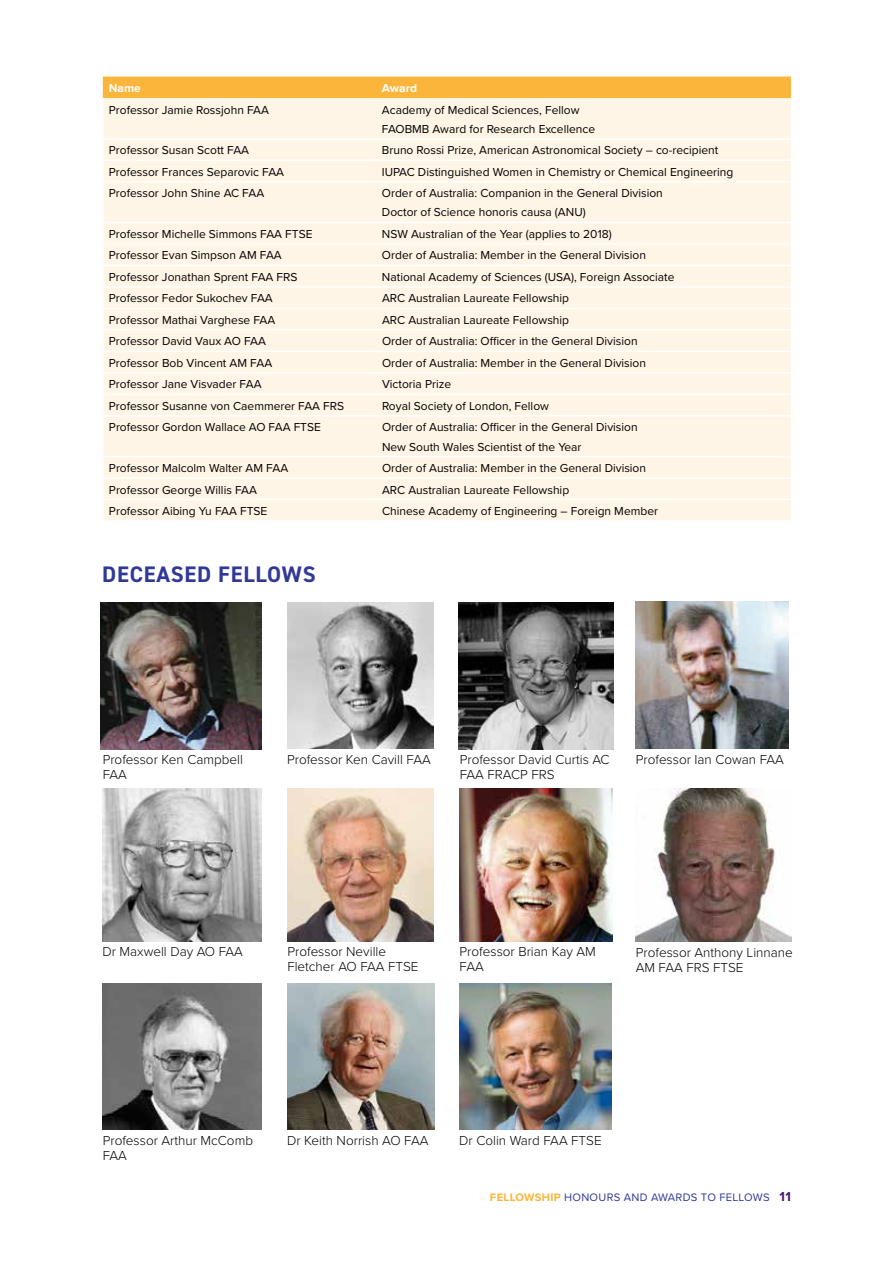
<style>
.page{position:relative;width:893px;height:1263px;background:#fff}
.page>*{position:absolute;margin:0;border:0;box-sizing:border-box;transform-origin:0 0}
.t1{font:700 22.5px "DIN2014";letter-spacing:.035em;color:#313896}
.t2{font:300 13.5px/15px "Proxima Nova";color:#000}
.t3{font:12px/19.2px "Proxima Nova";color:#000}
.t4{font:700 12px "Proxima Nova";color:#fff}
.t5{font:11.25px "Proxima Nova";letter-spacing:.025em;color:#313896}
.t6{font:700 11.25px "Proxima Nova";color:#fcb53b}
.s1{font-weight:700;font-size:13.5px;color:#511c6c}
</style>
<div class="page">
<div style="left:103px;top:77px;width:688px;height:21px;background:#fcb53b"></div>
<div style="left:104px;top:98px;width:687px;height:422px;background:#fff5e6"></div>
<hr style="left:102px;top:138px;width:274px;height:1px;background:#fff">
<hr style="left:376px;top:138px;width:415px;height:1px;background:#fff">
<hr style="left:102px;top:159px;width:274px;height:2px;background:#fff">
<hr style="left:376px;top:159px;width:415px;height:2px;background:#fff">
<hr style="left:102px;top:181px;width:274px;height:1px;background:#fff">
<hr style="left:376px;top:181px;width:415px;height:1px;background:#fff">
<hr style="left:102px;top:222px;width:274px;height:1px;background:#fff">
<hr style="left:376px;top:222px;width:415px;height:1px;background:#fff">
<hr style="left:102px;top:243px;width:274px;height:2px;background:#fff">
<hr style="left:376px;top:243px;width:415px;height:2px;background:#fff">
<hr style="left:102px;top:265px;width:274px;height:1px;background:#fff">
<hr style="left:376px;top:265px;width:415px;height:1px;background:#fff">
<hr style="left:102px;top:286px;width:274px;height:2px;background:#fff">
<hr style="left:376px;top:286px;width:415px;height:2px;background:#fff">
<hr style="left:102px;top:308px;width:274px;height:1px;background:#fff">
<hr style="left:376px;top:308px;width:415px;height:1px;background:#fff">
<hr style="left:102px;top:329px;width:274px;height:2px;background:#fff">
<hr style="left:376px;top:329px;width:415px;height:2px;background:#fff">
<hr style="left:102px;top:351px;width:274px;height:1px;background:#fff">
<hr style="left:376px;top:351px;width:415px;height:1px;background:#fff">
<hr style="left:102px;top:372px;width:274px;height:2px;background:#fff">
<hr style="left:376px;top:372px;width:415px;height:2px;background:#fff">
<hr style="left:102px;top:394px;width:274px;height:1px;background:#fff">
<hr style="left:376px;top:394px;width:415px;height:1px;background:#fff">
<hr style="left:102px;top:415px;width:274px;height:2px;background:#fff">
<hr style="left:376px;top:415px;width:415px;height:2px;background:#fff">
<hr style="left:102px;top:456px;width:274px;height:1px;background:#fff">
<hr style="left:376px;top:456px;width:415px;height:1px;background:#fff">
<hr style="left:102px;top:477px;width:274px;height:2px;background:#fff">
<hr style="left:376px;top:477px;width:415px;height:2px;background:#fff">
<hr style="left:102px;top:499px;width:274px;height:1px;background:#fff">
<hr style="left:376px;top:499px;width:415px;height:1px;background:#fff">
<img style="left:101px;top:602px;width:160px;height:148px">
<img style="left:287px;top:602px;width:147px;height:147px">
<img style="left:636px;top:601px;width:152px;height:148px">
<img style="left:459px;top:602px;width:154px;height:148px">
<img style="left:102px;top:788px;width:159px;height:154px">
<img style="left:636px;top:788px;width:155px;height:154px">
<img style="left:103px;top:983px;width:158px;height:146px">
<img style="left:288px;top:983px;width:146px;height:146px">
<img style="left:459px;top:983px;width:153px;height:146px">
<img style="left:460px;top:788px;width:152px;height:154px">
<img style="left:287px;top:788px;width:147px;height:154px">
<p class="t4" style="left:109px;top:79px;width:34px">Name</p>
<p class="t4" style="left:382px;top:79px;width:37px">Award</p>
<p class="t3" style="left:109px;top:99px;width:162px">Professor Jamie Rossjohn FAA</p>
<p class="t3" style="left:382px;top:99px;width:215px">Academy of Medical Sciences, Fellow<br>FAOBMB Award for Research Excellence</p>
<p class="t3" style="left:109px;top:140px;width:142px">Professor Susan Scott FAA</p>
<p class="t3" style="left:382px;top:140px;width:338px">Bruno Rossi Prize, American Astronomical Society – co-recipient</p>
<p class="t3" style="left:109px;top:162px;width:177px">Professor Frances Separovic FAA</p>
<p class="t3" style="left:382px;top:162px;width:353px">IUPAC Distinguished Women in Chemistry or Chemical Engineering</p>
<p class="t3" style="left:109px;top:183px;width:157px">Professor John Shine AC FAA</p>
<p class="t3" style="left:382px;top:183px;width:282px">Order of Australia: Companion in the General Division<br>Doctor of Science honoris causa (ANU)</p>
<p class="t3" style="left:109px;top:224px;width:205px">Professor Michelle Simmons FAA FTSE</p>
<p class="t3" style="left:382px;top:224px;width:231px">NSW Australian of the Year (applies to 2018)</p>
<p class="t3" style="left:109px;top:245px;width:174px">Professor Evan Simpson AM FAA</p>
<p class="t3" style="left:382px;top:245px;width:266px">Order of Australia: Member in the General Division</p>
<p class="t3" style="left:109px;top:267px;width:190px">Professor Jonathan Sprent FAA FRS</p>
<p class="t3" style="left:382px;top:267px;width:294px">National Academy of Sciences (USA), Foreign Associate</p>
<p class="t3" style="left:109px;top:288px;width:165px">Professor Fedor Sukochev FAA</p>
<p class="t3" style="left:382px;top:288px;width:189px">ARC Australian Laureate Fellowship</p>
<p class="t3" style="left:109px;top:310px;width:168px">Professor Mathai Varghese FAA</p>
<p class="t3" style="left:382px;top:310px;width:189px">ARC Australian Laureate Fellowship</p>
<p class="t3" style="left:109px;top:331px;width:159px">Professor David Vaux AO FAA</p>
<p class="t3" style="left:382px;top:331px;width:257px">Order of Australia: Officer in the General Division</p>
<p class="t3" style="left:109px;top:353px;width:165px">Professor Bob Vincent AM FAA</p>
<p class="t3" style="left:382px;top:353px;width:266px">Order of Australia: Member in the General Division</p>
<p class="t3" style="left:109px;top:374px;width:154px">Professor Jane Visvader FAA</p>
<p class="t3" style="left:382px;top:374px;width:71px">Victoria Prize</p>
<p class="t3" style="left:109px;top:396px;width:237px">Professor Susanne von Caemmerer FAA FRS</p>
<p class="t3" style="left:382px;top:396px;width:168px">Royal Society of London, Fellow</p>
<p class="t3" style="left:109px;top:417px;width:213px">Professor Gordon Wallace AO FAA FTSE</p>
<p class="t3" style="left:382px;top:417px;width:257px">Order of Australia: Officer in the General Division<br>New South Wales Scientist of the Year</p>
<p class="t3" style="left:109px;top:458px;width:181px">Professor Malcolm Walter AM FAA</p>
<p class="t3" style="left:382px;top:458px;width:266px">Order of Australia: Member in the General Division</p>
<p class="t3" style="left:109px;top:479px;width:150px">Professor George Willis FAA</p>
<p class="t3" style="left:382px;top:479px;width:189px">ARC Australian Laureate Fellowship</p>
<p class="t3" style="left:109px;top:501px;width:160px">Professor Aibing Yu FAA FTSE</p>
<p class="t3" style="left:382px;top:501px;width:277px">Chinese Academy of Engineering – Foreign Member</p>
<h1 class="t1" style="left:102px;top:560px;width:215px">DECEASED FELLOWS</h1>
<p class="t2" style="left:103px;top:752px;width:142px">Professor Ken Campbell<br>FAA</p>
<p class="t2" style="left:287px;top:752px;width:145px">Professor Ken Cavill FAA</p>
<p class="t2" style="left:460px;top:752px;width:151px">Professor David Curtis AC<br>FAA FRACP FRS</p>
<p class="t2" style="left:636px;top:752px;width:150px">Professor Ian Cowan FAA</p>
<p class="t2" style="left:102px;top:943px;width:142px">Dr Maxwell Day AO FAA</p>
<p class="t2" style="left:287px;top:943px;width:133px">Professor Neville<br>Fletcher AO FAA FTSE</p>
<p class="t2" style="left:460px;top:943px;width:138px">Professor Brian Kay AM<br>FAA</p>
<p class="t2" style="left:636px;top:944px;width:159px">Professor Anthony Linnane<br>AM FAA FRS FTSE</p>
<p class="t2" style="left:103px;top:1132px;width:152px">Professor Arthur McComb<br>FAA</p>
<p class="t2" style="left:287px;top:1132px;width:143px">Dr Keith Norrish AO FAA</p>
<p class="t2" style="left:459px;top:1132px;width:144px">Dr Colin Ward FAA FTSE</p>
<p class="t6" style="left:490px;top:1189px;width:15px">Fellowship</p>
<p class="t5" style="left:564px;top:1189px;width:18px">Honours</p>
<p class="t5" style="left:624px;top:1189px;width:110px">an d awards to fello</p>
<p class="t5" style="left:753px;top:1189px;width:40px">ws <span class="s1">11</span></p>
</div>
